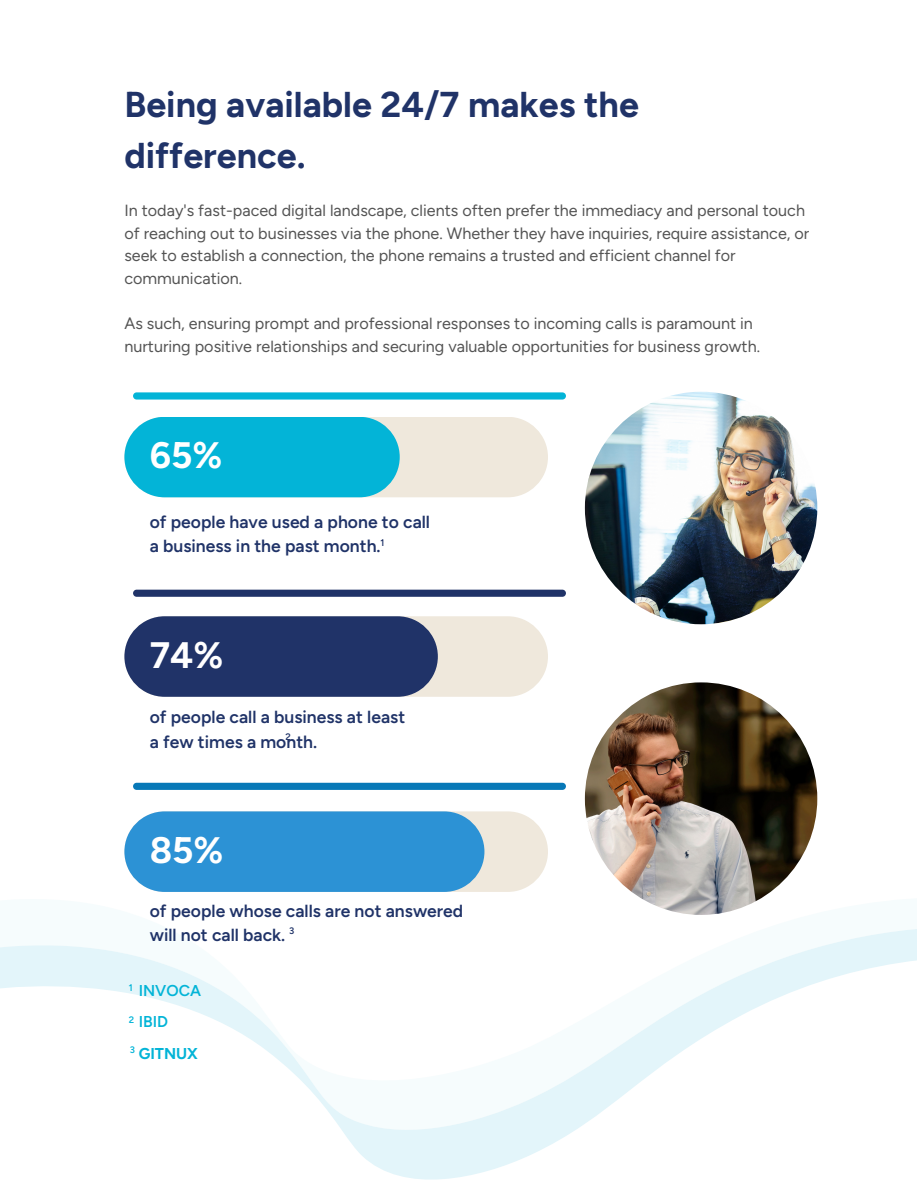
<style>
.page{position:relative;width:917px;height:1182px;background:#fff}
.page>*{position:absolute;margin:0;border:0;box-sizing:border-box;transform-origin:0 0}
.t1{font:700 36.75px "Figtree";color:#fff}
.t2{font:700 35.85px/50.1px "Figtree";color:#203368}
.t3{font:600 17.55px/24.3px "Figtree";color:#203368}
.t4{font:16.2px/22.5px "Figtree";color:#545454}
.t5{font:600 15.75px "Figtree";color:#03b4d7}
.t6{font:700 15.75px "Figtree";color:#03b4d7}
.t7{font:600 9.45px "Figtree";color:#203368}
.t8{font:600 9.45px "Figtree";color:#03b4d7}
</style>
<div class="page">
<svg style="left:0;top:929px;width:917px;height:251px"></svg>
<div style="left:124px;top:417px;width:424px;height:80px;background:#efe8dc;border-radius:40px"></div>
<div style="left:124px;top:417px;width:276px;height:80px;background:#03b4d7;border-radius:40px"></div>
<div style="left:124px;top:616px;width:424px;height:80px;background:#efe8dc;border-radius:40px"></div>
<div style="left:124px;top:616px;width:314px;height:80px;background:#203368;border-radius:40px"></div>
<div style="left:124px;top:811px;width:424px;height:80px;background:#efe8dc;border-radius:40px"></div>
<div style="left:124px;top:811px;width:360px;height:80px;background:#2c92d5;border-radius:40px"></div>
<div style="left:133px;top:589px;width:433px;height:7px;background:#203368;border-radius:4px"></div>
<div style="left:133px;top:392px;width:433px;height:7px;background:#03b4d7;border-radius:4px"></div>
<div style="left:133px;top:782px;width:433px;height:7px;background:#0778b7;border-radius:4px"></div>
<img style="left:585px;top:391px;width:232px;height:233px;border-radius:50%">
<img style="left:585px;top:682px;width:232px;height:232px;border-radius:50%">
<h2 class="t2" style="left:124px;top:80px;width:516px">Being available 24/7 makes the difference.</h2>
<p class="t4" style="left:124px;top:199px;width:686px">In today's fast-paced digital landscape, clients often prefer the immediacy and personal touch of reaching out to businesses via the phone. Whether they have inquiries, require assistance, or seek to establish a connection, the phone remains a trusted and efficient channel for communication.</p>
<p class="t4" style="left:124px;top:312px;width:637px">As such, ensuring prompt and professional responses to incoming calls is paramount in nurturing positive relationships and securing valuable opportunities for business growth.</p>
<h1 class="t1" style="left:150px;top:433px;width:74px">65%</h1>
<p class="t3" style="left:150px;top:509px;width:282px">of people have used a phone to call a business in the past month.</p>
<p class="t7" style="left:380px;top:537px;width:5px">1</p>
<h1 class="t1" style="left:150px;top:633px;width:75px">74%</h1>
<p class="t3" style="left:150px;top:705px;width:257px">of people call a business at least a few times a month.</p>
<p class="t7" style="left:286px;top:731px;width:7px">2</p>
<h1 class="t1" style="left:150px;top:828px;width:75px">85%</h1>
<p class="t3" style="left:150px;top:898px;width:315px">of people whose calls are not answered will not call back.</p>
<p class="t7" style="left:289px;top:924px;width:7px">3</p>
<p class="t8" style="left:129px;top:981px;width:5px">1</p>
<p class="t5" style="left:139px;top:981px;width:64px">INVOCA</p>
<p class="t5" style="left:129px;top:1012px;width:41px"><sup>2</sup> IBID</p>
<p class="t8" style="left:130px;top:1044px;width:7px">3</p>
<p class="t6" style="left:139px;top:1044px;width:61px">GITNUX</p>
</div>
